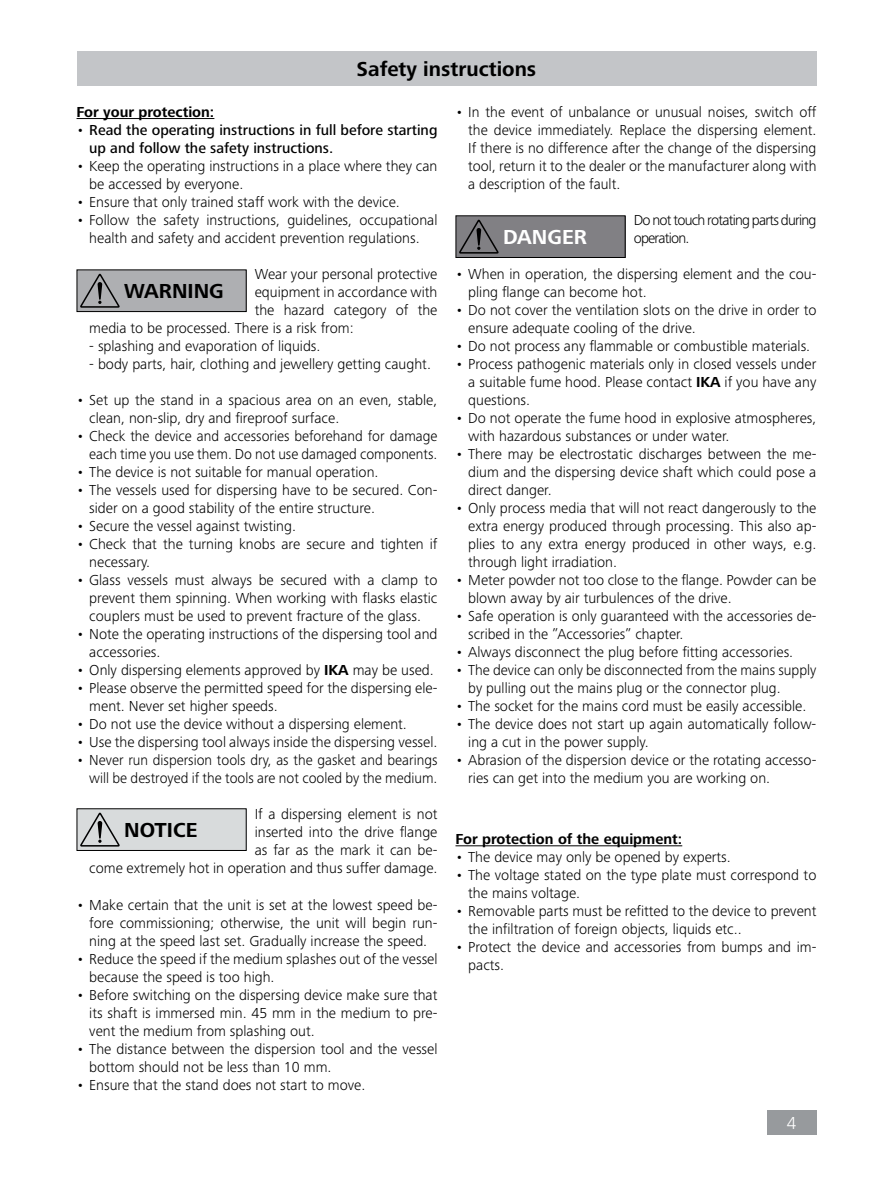
<style>
.page{position:relative;width:893px;height:1187px;background:#fff}
.page>*{position:absolute;margin:0;border:0;box-sizing:border-box;transform-origin:0 0}
.t1{font:700 21px "Frutiger Next IKA";color:#000}
.t2{font:700 21px "Frutiger Next IKA";color:#fff}
.t3{font:300 18px "Frutiger Next IKA";color:#fff}
.t4{font:300 15px/18px "Frutiger Next IKA";color:#000}
.t5{font:500 15px/18px "Frutiger Next IKA";color:#000}
.t6{font:700 15px "Frutiger Next IKA";color:#000}
.t7{font:300 15px/18px "Frutiger Next IKA";letter-spacing:-.05em;color:#000}
.s1{font-weight:300}
.s2{font-weight:700}
</style>
<div class="page">
<div style="left:767px;top:1110px;width:49px;height:25px;background:#979a9d"></div>
<div style="left:77px;top:808px;width:169px;height:42px;background:#d8dbdc"></div>
<svg style="left:80px;top:812px;width:40px;height:35px"></svg>
<div style="left:77px;top:51px;width:739px;height:34px;background:#c3c5c8"></div>
<hr style="left:77px;top:118px;width:137px;height:1px;background:#000">
<hr style="left:455px;top:845px;width:227px;height:1px;background:#000">
<div style="left:77px;top:270px;width:169px;height:41px;background:#aeafb2"></div>
<div style="left:77px;top:269px;width:170px;height:43px;border:1px solid #000"></div>
<svg style="left:79px;top:273px;width:41px;height:38px"></svg>
<div style="left:456px;top:216px;width:169px;height:41px;background:#818084"></div>
<div style="left:455px;top:215px;width:171px;height:43px;border:1px solid #000"></div>
<svg style="left:458px;top:219px;width:41px;height:38px"></svg>
<h1 class="t1" style="left:357px;top:57px;width:181px">Safety instructions</h1>
<p class="t6" style="left:77px;top:103px;width:139px">For your protection:</p>
<p class="t5" style="left:89px;top:121px;width:350px;text-indent:-13px"><span class="s1">•</span> Read the operating instructions in full before starting up and follow the safety instructions.</p>
<p class="t4" style="left:89px;top:157px;width:350px;text-indent:-13px">• Keep the operating instructions in a place where they can be accessed by everyone.</p>
<p class="t4" style="left:77px;top:193px;width:325px">• Ensure that only trained staff work with the device.</p>
<p class="t4" style="left:77px;top:211px;width:362px;text-align:center">• Follow the safety instructions, guidelines, occupational health and safety and accident prevention regulations.</p>
<p class="t4" style="left:255px;top:265px;width:184px">Wear your personal protective</p>
<p class="t4" style="left:255px;top:283px;width:184px">equipment in accordance with</p>
<p class="t4" style="left:255px;top:301px;width:184px">the hazard category of the</p>
<p class="t4" style="left:89px;top:319px;width:266px">media to be processed. There is a risk from:</p>
<p class="t4" style="left:89px;top:337px;width:233px">- splashing and evaporation of liquids.</p>
<p class="t4" style="left:89px;top:355px;width:343px">- body parts, hair, clothing and jewellery getting caught.</p>
<p class="t4" style="left:89px;top:391px;width:350px;text-indent:-13px">• Set up the stand in a spacious area on an even, stable, clean, non-slip, dry and fireproof surface.</p>
<p class="t4" style="left:77px;top:427px;width:362px;text-align:right">• Check the device and accessories beforehand for damage each time you use them. Do not use damaged components.</p>
<p class="t4" style="left:77px;top:463px;width:304px">• The device is not suitable for manual operation.</p>
<p class="t4" style="left:89px;top:481px;width:350px;text-indent:-13px">• The vessels used for dispersing have to be secured. Con&shy;sider on a good stability of the entire structure.</p>
<p class="t4" style="left:77px;top:517px;width:221px">• Secure the vessel against twisting.</p>
<p class="t4" style="left:89px;top:535px;width:350px;text-indent:-13px">• Check that the turning knobs are secure and tighten if necessary.</p>
<p class="t4" style="left:89px;top:571px;width:350px;text-align:justify;text-indent:-13px">• Glass vessels must always be secured with a clamp to prevent them spinning. When working with flasks elastic couplers must be used to prevent fracture of the glass.</p>
<p class="t4" style="left:89px;top:625px;width:350px;text-indent:-13px">• Note the operating instructions of the dispersing tool and accessories.</p>
<p class="t4" style="left:77px;top:661px;width:359px">• Only dispersing elements approved by <span class="s2">IKA</span> may be used.</p>
<p class="t4" style="left:89px;top:679px;width:350px;text-indent:-13px">• Please observe the permitted speed for the dispersing ele&shy;ment. Never set higher speeds.</p>
<p class="t4" style="left:77px;top:715px;width:332px">• Do not use the device without a dispersing element.</p>
<p class="t4" style="left:77px;top:733px;width:362px">• Use the dispersing tool always inside the dispersing vessel.</p>
<p class="t4" style="left:77px;top:751px;width:362px;text-align:right">• Never run dispersion tools dry, as the gasket and bearings will be destroyed if the tools are not cooled by the medium.</p>
<p class="t4" style="left:89px;top:805px;width:350px;text-align:right">If a dispersing element is not<br>inserted into the drive flange<br>as far as the mark it can be-<br>come extremely hot in operation and thus suffer damage.</p>
<p class="t4" style="left:89px;top:895px;width:350px;text-align:justify;text-indent:-13px">• Make certain that the unit is set at the lowest speed be&shy;fore commissioning; otherwise, the unit will begin run&shy;ning at the speed last set. Gradually increase the speed.</p>
<p class="t4" style="left:89px;top:949px;width:350px;text-indent:-13px">• Reduce the speed if the medium splashes out of the vessel because the speed is too high.</p>
<p class="t4" style="left:89px;top:985px;width:350px;text-align:justify;text-indent:-13px">• Before switching on the dispersing device make sure that its shaft is immersed min. 45 mm in the medium to pre&shy;vent the medium from splashing out.</p>
<p class="t4" style="left:89px;top:1039px;width:350px;text-indent:-13px">• The distance between the dispersion tool and the vessel bottom should not be less than 10 mm.</p>
<p class="t4" style="left:77px;top:1075px;width:290px">• Ensure that the stand does not start to move.</p>
<h1 class="t1" style="left:124px;top:279px;width:101px">WARNING</h1>
<h1 class="t1" style="left:124px;top:818px;width:75px">NOTICE</h1>
<p class="t4" style="left:468px;top:103px;width:350px;text-align:justify;text-indent:-13px">• In the event of unbalance or unusual noises, switch off the device immediately. Replace the dispersing element.<br>If there is no difference after the change of the dispersing tool, return it to the dealer or the manufacturer along with a description of the fault.</p>
<p class="t7" style="left:634px;top:211px;width:184px">Do not touch rotating parts during operation.</p>
<p class="t4" style="left:468px;top:265px;width:350px;text-indent:-13px">• When in operation, the dispersing element and the cou&shy;pling flange can become hot.</p>
<p class="t4" style="left:468px;top:301px;width:350px;text-indent:-13px">• Do not cover the ventilation slots on the drive in order to ensure adequate cooling of the drive.</p>
<p class="t4" style="left:455px;top:337px;width:356px">• Do not process any flammable or combustible materials.</p>
<p class="t4" style="left:468px;top:355px;width:350px;text-align:justify;text-indent:-13px">• Process pathogenic materials only in closed vessels under a suitable fume hood. Please contact <span class="s2">IKA</span> if you have any questions.</p>
<p class="t4" style="left:468px;top:409px;width:350px;text-indent:-13px">• Do not operate the fume hood in explosive atmospheres, with hazardous substances or under water.</p>
<p class="t4" style="left:468px;top:445px;width:350px;text-align:justify;text-indent:-13px">• There may be electrostatic discharges between the me&shy;dium and the dispersing device shaft which could pose a direct danger.</p>
<p class="t4" style="left:468px;top:499px;width:350px;text-align:justify;text-indent:-13px">• Only process media that will not react dangerously to the extra energy produced through processing. This also ap&shy;plies to any extra energy produced in other ways, e.g. through light irradiation.</p>
<p class="t4" style="left:468px;top:571px;width:350px;text-indent:-13px">• Meter powder not too close to the flange. Powder can be blown away by air turbulences of the drive.</p>
<p class="t4" style="left:468px;top:607px;width:350px;text-indent:-13px">• Safe operation is only guaranteed with the accessories de&shy;scribed in the ”Accessories” chapter.</p>
<p class="t4" style="left:455px;top:643px;width:339px">• Always disconnect the plug before fitting accessories.</p>
<p class="t4" style="left:468px;top:661px;width:350px;text-indent:-13px">• The device can only be disconnected from the mains supply by pulling out the mains plug or the connector plug.</p>
<p class="t4" style="left:455px;top:697px;width:352px">• The socket for the mains cord must be easily accessible.</p>
<p class="t4" style="left:468px;top:715px;width:350px;text-indent:-13px">• The device does not start up again automatically follow&shy;ing a cut in the power supply.</p>
<p class="t4" style="left:468px;top:751px;width:350px;text-indent:-13px">• Abrasion of the dispersion device or the rotating accesso&shy;ries can get into the medium you are working on.</p>
<h1 class="t2" style="left:503px;top:225px;width:85px">DANGER</h1>
<p class="t6" style="left:455px;top:830px;width:228px">For protection of the equipment:</p>
<p class="t4" style="left:455px;top:848px;width:277px">• The device may only be opened by experts.</p>
<p class="t4" style="left:468px;top:866px;width:350px;text-indent:-13px">• The voltage stated on the type plate must correspond to the mains voltage.</p>
<p class="t4" style="left:468px;top:902px;width:350px;text-indent:-13px">• Removable parts must be refitted to the device to prevent the infiltration of foreign objects, liquids etc..</p>
<p class="t4" style="left:468px;top:938px;width:350px;text-indent:-13px">• Protect the device and accessories from bumps and im&shy;pacts.</p>
<p class="t3" style="left:787px;top:1112px;width:11px">4</p>
</div>
